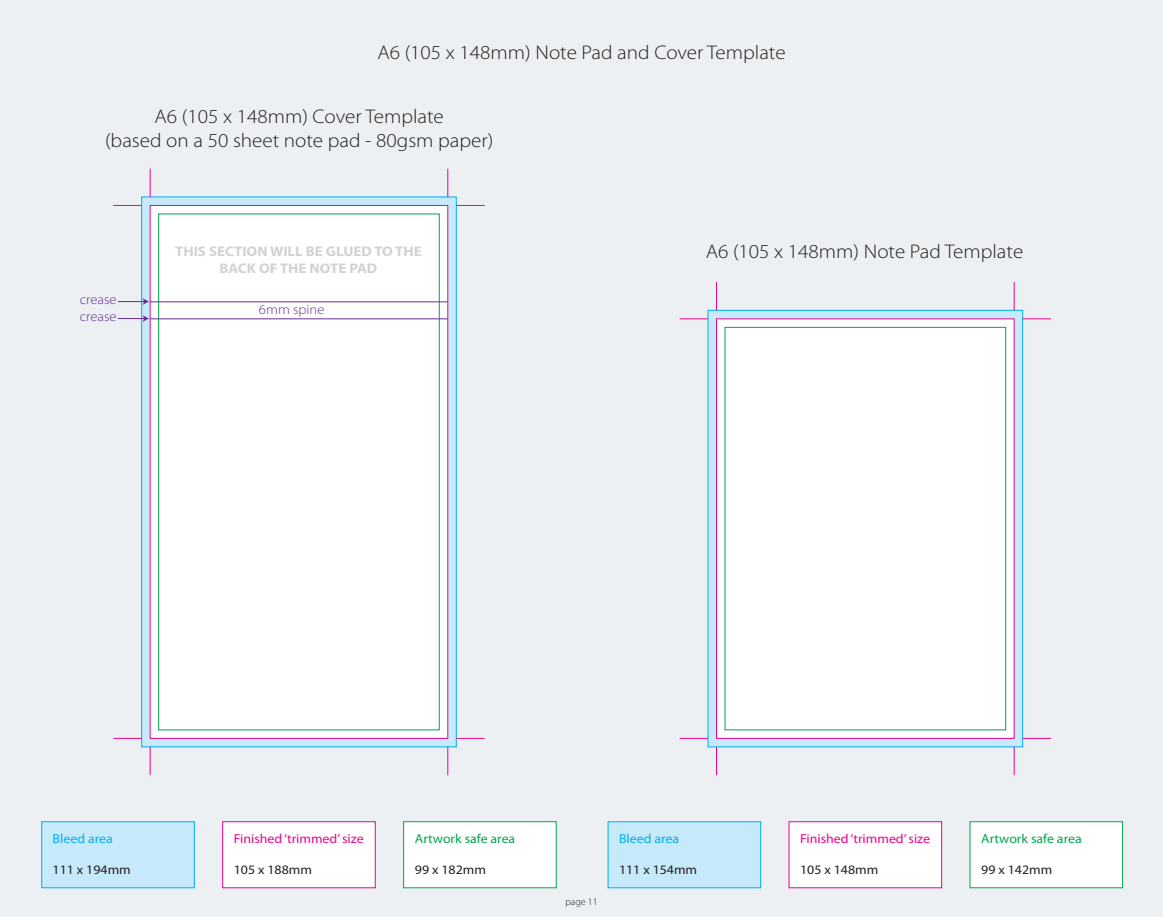
<style>
.page{position:relative;width:1163px;height:917px;background:#edf0f2}
.page>*{position:absolute;margin:0;border:0;box-sizing:border-box;transform-origin:0 0}
.t1{font:300 19.8px/23.8px "Myriad Pro";color:#231f20;text-align:center;scale:1.07 1}
.t2{font:700 14px/16.8px "Myriad Pro";color:#d1d2d4;text-align:center;scale:1.07 1}
.t3{font:300 13.6px/17px "Myriad Pro";color:#652d91;scale:1.07 1}
.t4{font:13px "Myriad Pro";color:#231f20;scale:1.07 1}
.t5{font:13px "Myriad Pro";color:#ed028c;scale:1.07 1}
.t6{font:13px "Myriad Pro";color:#00a54f;scale:1.07 1}
.t7{font:13px "Myriad Pro";color:#00aeef;scale:1.07 1}
.t8{font:300 10px "Myriad Pro";color:#231f20}
</style>
<div class="page">
<div style="left:707px;top:310px;width:316px;height:437px;background:#c6eafa;border:1px solid #00aeef"></div>
<div style="left:716px;top:318px;width:299px;height:421px;background:#fff;border:1px solid #ed028c"></div>
<div style="left:724px;top:327px;width:282px;height:403px;background:#fff;border:1px solid #00a54f"></div>
<svg style="left:680px;top:318px;width:28px;height:1px"></svg>
<svg style="left:716px;top:282px;width:1px;height:28px"></svg>
<svg style="left:1023px;top:318px;width:28px;height:1px"></svg>
<svg style="left:1014px;top:282px;width:1px;height:28px"></svg>
<svg style="left:680px;top:738px;width:28px;height:1px"></svg>
<svg style="left:716px;top:747px;width:1px;height:28px"></svg>
<svg style="left:1023px;top:738px;width:28px;height:1px"></svg>
<svg style="left:1014px;top:747px;width:1px;height:28px"></svg>
<div style="left:608px;top:821px;width:153px;height:67px;background:#c6eafa;border:1px solid #00aeef"></div>
<div style="left:788px;top:821px;width:154px;height:67px;background:#fff;border:1px solid #ed028c"></div>
<div style="left:969px;top:821px;width:154px;height:67px;background:#fff;border:1px solid #00a54f"></div>
<div style="left:141px;top:196px;width:316px;height:551px;background:#c6eafa;border:1px solid #00aeef"></div>
<div style="left:150px;top:205px;width:298px;height:534px;background:#fff;border:1px solid #ed028c"></div>
<div style="left:158px;top:213px;width:282px;height:517px;background:#fff;border:1px solid #00a54f"></div>
<svg style="left:113px;top:205px;width:29px;height:1px"></svg>
<svg style="left:150px;top:169px;width:1px;height:28px"></svg>
<svg style="left:456px;top:205px;width:29px;height:1px"></svg>
<svg style="left:447px;top:169px;width:1px;height:28px"></svg>
<svg style="left:113px;top:738px;width:29px;height:1px"></svg>
<svg style="left:150px;top:747px;width:1px;height:28px"></svg>
<svg style="left:456px;top:738px;width:29px;height:1px"></svg>
<svg style="left:447px;top:747px;width:1px;height:28px"></svg>
<div style="left:41px;top:821px;width:154px;height:67px;background:#c6eafa;border:1px solid #00aeef"></div>
<div style="left:222px;top:821px;width:154px;height:67px;background:#fff;border:1px solid #ed028c"></div>
<div style="left:403px;top:821px;width:154px;height:67px;background:#fff;border:1px solid #00a54f"></div>
<hr style="left:150px;top:318px;width:298px;height:1px;background:#652d91">
<hr style="left:150px;top:301px;width:298px;height:1px;background:#652d91">
<svg style="left:118px;top:298px;width:31px;height:7px"></svg>
<svg style="left:118px;top:315px;width:31px;height:7px"></svg>
<p class="t1" style="left:377px;top:40px;width:383px">A6 (105 x 148mm) Note Pad and Cover Template</p>
<p class="t1" style="left:105px;top:105px;width:364px">A6 (105 x 148mm) Cover Template<br>(based on a 50 sheet note pad - 80gsm paper)</p>
<p class="t2" style="left:175px;top:242px;width:232px">THIS SECTION WILL BE GLUED TO THE<br>BACK OF THE NOTE PAD</p>
<p class="t3" style="left:80px;top:291px;width:36px">crease crease</p>
<p class="t3" style="left:259px;top:301px;width:63px">6mm spine</p>
<p class="t1" style="left:706px;top:239px;width:298px">A6 (105 x 148mm) Note Pad Template</p>
<p class="t7" style="left:53px;top:831px;width:58px">Bleed area</p>
<p class="t4" style="left:53px;top:862px;width:75px">111 x 194mm</p>
<p class="t5" style="left:234px;top:831px;width:123px">Finished ‘trimmed’ size</p>
<p class="t4" style="left:234px;top:862px;width:75px">105 x 188mm</p>
<p class="t6" style="left:415px;top:831px;width:95px">Artwork safe area</p>
<p class="t4" style="left:415px;top:862px;width:68px">99 x 182mm</p>
<p class="t8" style="left:565px;top:896px;width:34px">page 11</p>
<p class="t7" style="left:619px;top:831px;width:58px">Bleed area</p>
<p class="t4" style="left:619px;top:862px;width:75px">111 x 154mm</p>
<p class="t5" style="left:800px;top:831px;width:123px">Finished ‘trimmed’ size</p>
<p class="t4" style="left:800px;top:862px;width:75px">105 x 148mm</p>
<p class="t6" style="left:981px;top:831px;width:95px">Artwork safe area</p>
<p class="t4" style="left:981px;top:862px;width:68px">99 x 142mm</p>
</div>
